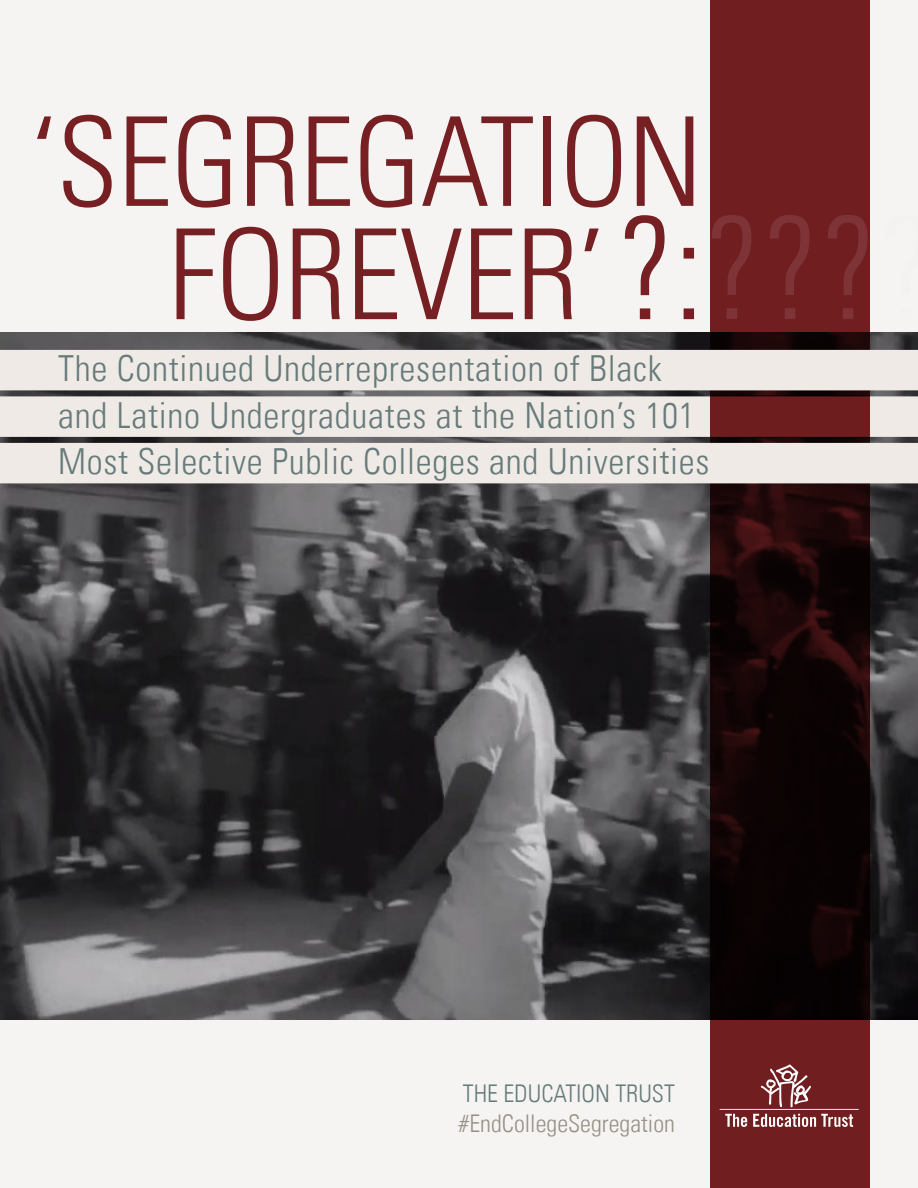
<style>
.page{position:relative;width:918px;height:1188px;background:#f5f4f3}
.page>*{position:absolute;margin:0;border:0;box-sizing:border-box;transform-origin:0 0}
.t1{font:300 condensed 141.3px "Univers LT";color:#efeae6}
.Heading_Gray_Use{font:300 condensed 125.55px "Univers LT";letter-spacing:-.01em;color:#762023}
.Heading_Gray_Use-2{font:300 condensed 123.9px "Univers LT";letter-spacing:-.01em;color:#762023}
.Heading_Gray_Use-3{font:300 condensed 35.85px "Univers LT";letter-spacing:.02em;color:#667b7a}
.t2{font:300 condensed 24.3px/30.5px "Univers LT";color:#989184}
.s1{font-size:141.3px}
.s2{color:#667b7a}
</style>
<div class="page">
<img style="left:0;top:333px;width:918px;height:686px">
<svg style="left:710px;top:0;width:160px;height:1188px;background:#3d1012"></svg>
<div style="left:0;top:350px;width:918px;height:40px;background:#efeae6"></div>
<div style="left:0;top:396px;width:918px;height:41px;background:#efeae6"></div>
<div style="left:0;top:443px;width:918px;height:40px;background:#efeae6"></div>
<svg style="left:725px;top:1114px;width:22px;height:13px"></svg>
<svg style="left:753px;top:1114px;width:100px;height:13px"></svg>
<svg style="left:761px;top:1065px;width:50px;height:42px"></svg>
<hr style="left:720px;top:1109px;width:139px;height:1px;background:#fff">
<div style="left:710px;top:395px;width:160px;height:43px;background:#6e1d1f"></div>
<p class="Heading_Gray_Use-2" style="left:30px;top:88px;width:674px">‘SEGREGATION</p>
<h1 class="t1" style="left:706px;top:184px;width:231px">? ? ? ?</h1>
<p class="Heading_Gray_Use" style="left:168px;top:200px;width:538px">FOREVER’ <span class="s1">?:</span></p>
<p class="Heading_Gray_Use-3" style="left:58px;top:347px;width:605px">The Continued Underrepresentation of Black</p>
<p class="Heading_Gray_Use-3" style="left:58px;top:394px;width:638px">and Latino Undergraduates at the Nation’s 101</p>
<p class="Heading_Gray_Use-3" style="left:58px;top:440px;width:653px">Most Selective Public Colleges and Universities</p>
<p class="t2" style="left:459px;top:1078px;width:218px"><span class="s2">THE EDUCATION TRUST </span>#EndCollegeSegregation</p>
</div>
